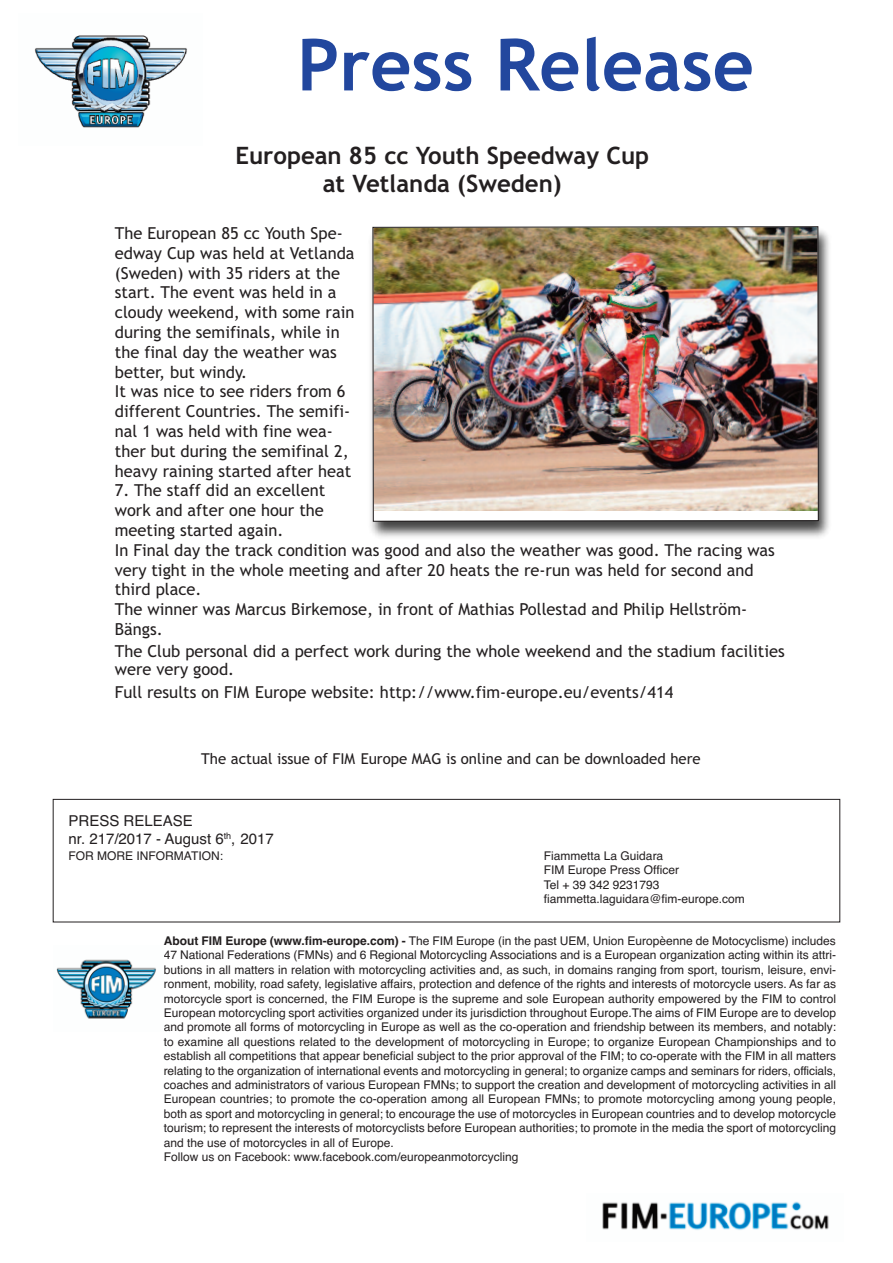
<style>
.page{position:relative;width:893px;height:1263px;background:#fff}
.page>*{position:absolute;margin:0;border:0;box-sizing:border-box;transform-origin:0 0}
.t1{font:700 72px "Trebuchet MS";color:#22479e}
.t2{font:700 24px/28.8px "Trebuchet MS";color:#231f20;text-align:center}
.t3{font:16.5px/19.8px "Trebuchet MS";color:#231f20}
.t4{font:15px "Trebuchet MS";color:#231f20}
.t5{font:15px/18px "Helvetica";color:#231f20}
.t6{font:12px/14.4px "Helvetica";color:#231f20}
.s1{font-weight:700}
</style>
<div class="page">
<img style="left:34px;top:35px;width:154px;height:93px">
<img style="left:602px;top:1201px;width:227px;height:29px">
<img style="left:370px;top:230px;width:459px;height:307px">
<img style="left:372px;top:226px;width:447px;height:296px">
<img style="left:56px;top:959px;width:100px;height:60px">
<div style="left:53px;top:799px;width:787px;height:123px;border:1px solid #231f20"></div>
<h1 class="t1" style="left:297px;top:24px;width:458px">Press Release</h1>
<h2 class="t2" style="left:235px;top:141px;width:415px">European 85 cc Youth Speedway Cup at Vetlanda (Sweden)</h2>
<p class="t3" style="left:115px;top:223px;width:241px">The European 85 cc Youth Spe&shy;edway Cup was held at Vetlanda (Sweden) with 35 riders at the start. The event was held in a cloudy weekend, with some rain during the semifinals, while in the final day the weather was better, but windy.<br>It was nice to see riders from 6 different Countries. The semifi&shy;nal 1 was held with fine wea&shy;ther but during the semifinal 2, heavy raining started after heat</p>
<p class="t3" style="left:115px;top:481px;width:662px">7. The staff did an excellent<br>work and after one hour the<br>meeting started again.<br>In Final day the track condition was good and also the weather was good. The racing was very tight in the whole meeting and after 20 heats the re-run was held for second and third place.<br>The winner was Marcus Birkemose, in front of Mathias Pollestad and Philip Hellström-Bängs.</p>
<h3 class="t3" style="left:115px;top:643px;width:671px;line-height:18px">The Club personal did a perfect work during the whole weekend and the stadium facilities were very good.</h3>
<h3 class="t3" style="left:115px;top:682px;width:560px">Full results on FIM Europe website: http://www.fim-europe.eu/events/414</h3>
<p class="t4" style="left:201px;top:750px;width:501px">The actual issue of FIM Europe MAG is online and can be downloaded here</p>
<p class="t5" style="left:69px;top:812px;width:207px">PRESS RELEASE<br>nr. 217/2017 - August 6<sup>th</sup>, 2017</p>
<p class="t6" style="left:69px;top:848px;width:156px">FOR MORE INFORMATION:</p>
<p class="t6" style="left:544px;top:848px;width:203px">Fiammetta La Guidara<br>FIM Europe Press Officer<br>Tel + 39 342 9231793 fiammetta.laguidara@fim-europe.com</p>
<p class="t6" style="left:164px;top:934px;width:674px"><span class="s1">About FIM Europe (www.fim-europe.com) -</span> The FIM Europe (in the past UEM, Union Europèenne de Motocyclisme) includes 47 National Federations (FMNs) and 6 Regional Motorcycling Associations and is a European organization acting within its attri&shy;butions in all matters in relation with motorcycling activities and, as such, in domains ranging from sport, tourism, leisure, envi&shy;ronment, mobility, road safety, legislative affairs, protection and defence of the rights and interests of motorcycle users. As far as motorcycle sport is concerned, the FIM Europe is the supreme and sole European authority empowered by the FIM to control European motorcycling sport activities organized under its jurisdiction throughout Europe.The aims of FIM Europe are to develop and promote all forms of motorcycling in Europe as well as the co-operation and friendship between its members, and notably: to examine all questions related to the development of motorcycling in Europe; to organize European Championships and to establish all competitions that appear beneficial subject to the prior approval of the FIM; to co-operate with the FIM in all matters relating to the organization of international events and motorcycling in general; to organize camps and seminars for riders, officials, coaches and administrators of various European FMNs; to support the creation and development of motorcycling activities in all European countries; to promote the co-operation among all European FMNs; to promote motorcycling among young people, both as sport and motorcycling in general; to encourage the use of motorcycles in European countries and to develop motorcycle tourism; to represent the interests of motorcyclists before European authorities; to promote in the media the sport of motorcycling and the use of motorcycles in all of Europe.<br>Follow us on Facebook: www.facebook.com/europeanmotorcycling</p>
</div>
